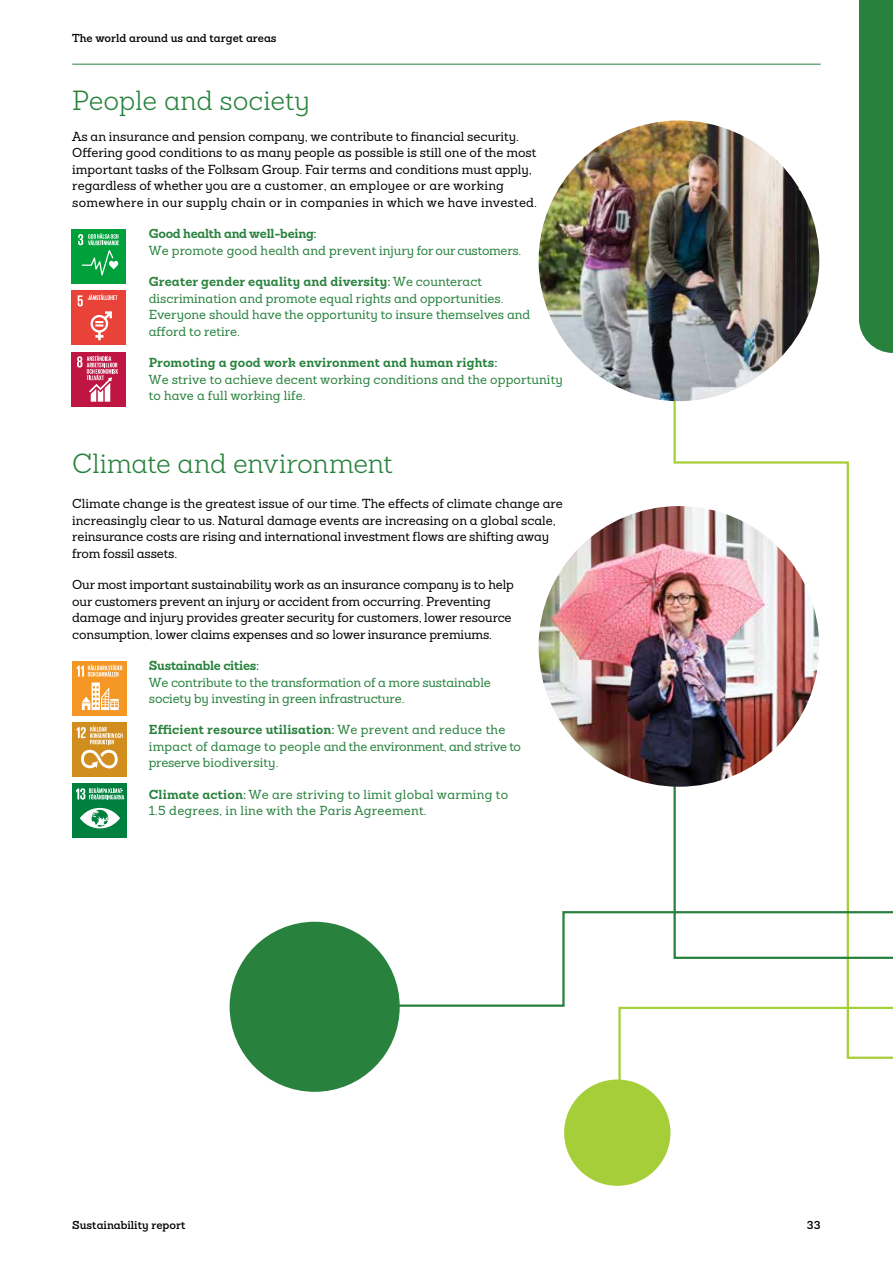
<style>
.page{position:relative;width:893px;height:1263px;background:#fff}
.page>*{position:absolute;margin:0;border:0;box-sizing:border-box;transform-origin:0 0}
.t1{font:300 27px "Sanchez Folksam";color:#28823d}
.t2{font:500 12.75px/16.5px "Sanchez Folksam";color:#000}
.t3{font:500 12.75px/16.5px "Sanchez Folksam";color:#28823d}
.t4{font:500 12.75px/16.5px "Sanchez Folksam";letter-spacing:-.02em;color:#28823d}
.t5{font:500 12.75px/16.5px "Sanchez Folksam";letter-spacing:.02em;color:#28823d}
.t6{font:700 12.75px "Sanchez Folksam";letter-spacing:-.005em;color:#28823d}
.t7{font:600 11.25px "Sanchez Folksam";color:#000}
.s1{font-weight:700}
</style>
<div class="page">
<hr style="left:72px;top:64px;width:749px;height:1px;background:#28823d">
<svg style="left:673px;top:339px;width:176px;height:394px"></svg>
<svg style="left:673px;top:733px;width:176px;height:177px"></svg>
<div style="left:72px;top:784px;width:54px;height:54px;background:#00803f"></div>
<svg style="left:80px;top:808px;width:40px;height:20px"></svg>
<svg style="left:76px;top:788px;width:48px;height:11px"></svg>
<div style="left:72px;top:723px;width:54px;height:54px;background:#d18d1e"></div>
<svg style="left:81px;top:750px;width:37px;height:18px"></svg>
<svg style="left:77px;top:726px;width:46px;height:18px"></svg>
<div style="left:72px;top:661px;width:54px;height:54px;background:#f49725"></div>
<svg style="left:77px;top:664px;width:45px;height:46px"></svg>
<div style="left:72px;top:352px;width:54px;height:54px;background:#be1542"></div>
<svg style="left:77px;top:356px;width:41px;height:46px"></svg>
<div style="left:72px;top:291px;width:54px;height:54px;background:#e84239"></div>
<svg style="left:78px;top:295px;width:39px;height:45px"></svg>
<div style="left:72px;top:230px;width:54px;height:54px;background:#00a03b"></div>
<svg style="left:78px;top:233px;width:41px;height:43px"></svg>
<img style="left:539px;top:120px;width:280px;height:281px;border-radius:140px">
<img style="left:539px;top:506px;width:280px;height:281px;border-radius:140px">
<div style="left:564px;top:1079px;width:106px;height:107px;background:#a6ce39;border-radius:50%"></div>
<div style="left:230px;top:922px;width:170px;height:170px;background:#28823d;border-radius:50%"></div>
<svg style="left:617px;top:1008px;width:276px;height:146px"></svg>
<svg style="left:271px;top:910px;width:622px;height:98px"></svg>
<div style="left:859px;top:0;width:34px;height:353px;background:#28823d"></div>
<p class="t7" style="left:72px;top:31px;width:206px">The world around us and target areas</p>
<h1 class="t1" style="left:72px;top:83px;width:239px">People and society</h1>
<p class="t2" style="left:72px;top:128px;width:466px">As an insurance and pension company, we contribute to financial security.<br>Offering good conditions to as many people as possible is still one of the most important tasks of the Folksam Group. Fair terms and conditions must apply, regardless of whether you are a customer, an employee or are working somewhere in our supply chain or in companies in which we have invested.</p>
<p class="t6" style="left:149px;top:225px;width:169px">Good health and well-being:</p>
<p class="t3" style="left:149px;top:242px;width:374px">We promote good health and prevent injury for our customers.</p>
<p class="t3" style="left:149px;top:273px;width:383px"><span class="s1">Greater gender equality and diversity:</span> We counteract discrimination and promote equal rights and opportunities.<br>Everyone should have the opportunity to insure themselves and afford to retire.</p>
<p class="t6" style="left:149px;top:354px;width:350px">Promoting a good work environment and human rights:</p>
<p class="t3" style="left:149px;top:371px;width:415px">We strive to achieve decent working conditions and the opportunity to have a full working life.</p>
<h1 class="t1" style="left:72px;top:446px;width:322px">Climate and environment</h1>
<p class="t2" style="left:72px;top:495px;width:492px">Climate change is the greatest issue of our time. The effects of climate change are increasingly clear to us. Natural damage events are increasing on a global scale, reinsurance costs are rising and international investment flows are shifting away from fossil assets.</p>
<p class="t2" style="left:72px;top:576px;width:443px">Our most important sustainability work as an insurance company is to help our customers prevent an injury or accident from occurring. Preventing damage and injury provides greater security for customers, lower resource consumption, lower claims expenses and so lower insurance premiums.</p>
<p class="t6" style="left:149px;top:657px;width:112px">Sustainable cities:</p>
<p class="t3" style="left:149px;top:674px;width:343px">We contribute to the transformation of a more sustainable society by investing in green infrastructure.</p>
<p class="t4" style="left:149px;top:721px;width:374px"><span class="s1">Efficient resource utilisation:</span> We prevent and reduce the impact of damage to people and the environment, and strive to preserve biodiversity.</p>
<p class="t5" style="left:149px;top:786px;width:361px"><span class="s1">Climate action:</span> We are striving to limit global warming to<br>1.5 degrees, in line with the Paris Agreement.</p>
<p class="t7" style="left:72px;top:1217px;width:115px">Sustainability report</p>
<p class="t7" style="left:807px;top:1217px;width:15px">33</p>
</div>
